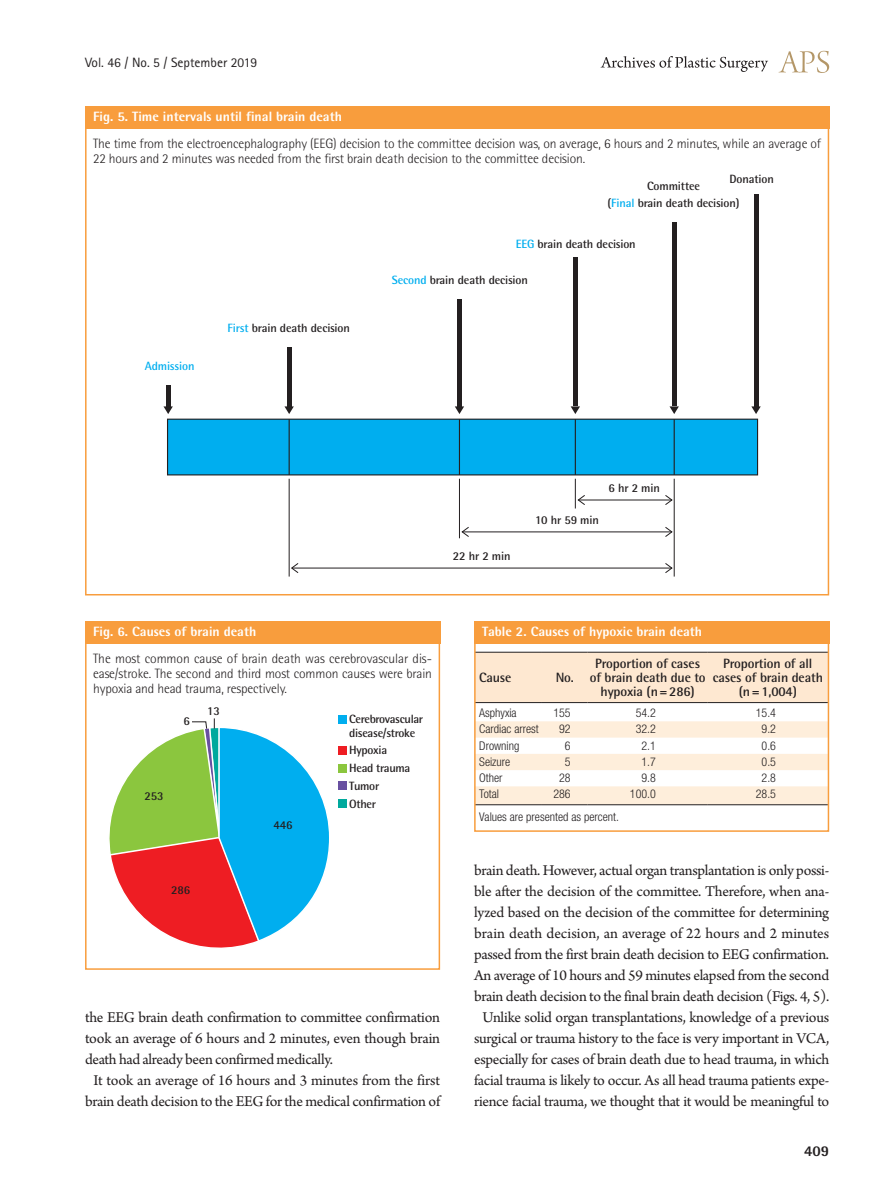
<style>
.page{position:relative;width:893px;height:1191px;background:#fff}
.page>*{position:absolute;margin:0;border:0;box-sizing:border-box;transform-origin:0 0}
.본문{font:15.75px/21px "Arno Pro";letter-spacing:-.02em;color:#231f20;text-align:justify}
.t1{font:800 15px "Rotis Semi Sans Std";color:#231f20}
.그림설명{font:300 13.5px/15px "Rotis Semi Sans Std";letter-spacing:-.01em;color:#231f20}
.표열제목{font:700 13.5px/14.1px "Rotis Semi Sans Std";letter-spacing:-.01em;color:#231f20;text-align:center}
.표그림제목{font:800 13.5px "Rotis Semi Sans Std";color:#fff}
.t2{font:13.5px "Rotis Sans Serif Std";color:#231f20}
.그림지문{font:700 12px "Rotis Semi Sans Std";letter-spacing:-.01em;color:#231f20}
.표본문{font:300 condensed 12px "Helvetica Neue LT Std";color:#231f20}
.그림지문-2{font:700 12px/13.5px "Rotis Semi Sans Std";letter-spacing:-.03em;color:#231f20}
.그림지문-3{font:700 12px "Rotis Semi Sans Std";letter-spacing:-.01em;color:#00aeef}
.s1{color:#00aeef}
</style>
<div class="page">
<svg style="left:779px;top:51px;width:50px;height:22px"></svg>
<svg style="left:601px;top:56px;width:167px;height:16px"></svg>
<svg style="left:477px;top:653px;width:349px;height:151px"></svg>
<hr style="left:475px;top:804px;width:67px;height:1px;background:#231f20">
<hr style="left:542px;top:804px;width:46px;height:1px;background:#231f20">
<hr style="left:588px;top:804px;width:120px;height:1px;background:#231f20">
<hr style="left:708px;top:804px;width:120px;height:1px;background:#231f20">
<hr style="left:475px;top:652px;width:67px;height:1px;background:#231f20">
<hr style="left:542px;top:652px;width:46px;height:1px;background:#231f20">
<hr style="left:588px;top:652px;width:120px;height:1px;background:#231f20">
<hr style="left:708px;top:652px;width:120px;height:1px;background:#231f20">
<hr style="left:475px;top:702px;width:67px;height:1px;background:#231f20">
<hr style="left:542px;top:702px;width:46px;height:1px;background:#231f20">
<hr style="left:588px;top:702px;width:120px;height:1px;background:#231f20">
<hr style="left:708px;top:702px;width:120px;height:1px;background:#231f20">
<div style="left:474px;top:621px;width:355px;height:22px;background:#f89d3d"></div>
<div style="left:474px;top:621px;width:355px;height:211px;border:2px solid #f89d3d"></div>
<div style="left:168px;top:419px;width:589px;height:56px;background:#00aeef"></div>
<div style="left:167px;top:418px;width:591px;height:57px;border:1px solid #231f20"></div>
<div style="left:85px;top:106px;width:744px;height:23px;background:#f89d3d"></div>
<div style="left:85px;top:106px;width:744px;height:489px;border:2px solid #f89d3d"></div>
<hr style="left:166px;top:385px;width:4px;height:21px;background:#231f20">
<hr style="left:287px;top:347px;width:4px;height:59px;background:#231f20">
<div style="left:457px;top:299px;width:5px;height:107px;background:#231f20"></div>
<hr style="left:573px;top:257px;width:4px;height:149px;background:#231f20">
<hr style="left:672px;top:222px;width:4px;height:184px;background:#231f20">
<hr style="left:754px;top:194px;width:4px;height:212px;background:#231f20">
<svg style="left:163px;top:406px;width:10px;height:8px"></svg>
<svg style="left:284px;top:406px;width:10px;height:8px"></svg>
<svg style="left:455px;top:406px;width:9px;height:8px"></svg>
<svg style="left:571px;top:406px;width:9px;height:8px"></svg>
<svg style="left:669px;top:406px;width:10px;height:8px"></svg>
<svg style="left:751px;top:406px;width:10px;height:8px"></svg>
<hr style="left:289px;top:419px;width:1px;height:56px;background:#231f20">
<hr style="left:289px;top:479px;width:1px;height:97px;background:#231f20">
<hr style="left:459px;top:419px;width:1px;height:56px;background:#231f20">
<hr style="left:459px;top:479px;width:1px;height:59px;background:#231f20">
<hr style="left:575px;top:419px;width:1px;height:56px;background:#231f20">
<hr style="left:674px;top:419px;width:1px;height:56px;background:#231f20">
<hr style="left:674px;top:479px;width:1px;height:97px;background:#231f20">
<svg style="left:575px;top:479px;width:10px;height:29px"></svg>
<svg style="left:665px;top:495px;width:8px;height:10px"></svg>
<hr style="left:578px;top:500px;width:94px;height:1px;background:#231f20">
<svg style="left:461px;top:527px;width:8px;height:10px"></svg>
<svg style="left:665px;top:527px;width:8px;height:10px"></svg>
<hr style="left:462px;top:531px;width:210px;height:1px;background:#231f20">
<svg style="left:291px;top:563px;width:8px;height:10px"></svg>
<svg style="left:665px;top:563px;width:8px;height:10px"></svg>
<hr style="left:292px;top:568px;width:380px;height:1px;background:#231f20">
<div style="left:85px;top:621px;width:355px;height:22px;background:#f89d3d"></div>
<div style="left:85px;top:621px;width:355px;height:348px;border:2px solid #f89d3d"></div>
<div style="left:338px;top:715px;width:9px;height:8px;background:#00aeef"></div>
<div style="left:338px;top:746px;width:9px;height:8px;background:#ee1d23"></div>
<div style="left:338px;top:764px;width:9px;height:8px;background:#8bc63e"></div>
<div style="left:338px;top:781px;width:9px;height:9px;background:#6850a1"></div>
<div style="left:338px;top:799px;width:9px;height:9px;background:#00a99d"></div>
<svg style="left:109px;top:718px;width:220px;height:230px"></svg>
<p class="t2" style="left:85px;top:54px;width:174px">Vol. 46 / No. 5 / September 2019</p>
<p class="표그림제목" style="left:93px;top:108px;width:250px">Fig. 5. Time intervals until final brain death</p>
<p class="그림설명" style="left:93px;top:136px;width:729px">The time from the electroencephalography (EEG) decision to the committee decision was, on average, 6 hours and 2 minutes, while an average of<br>22 hours and 2 minutes was needed from the first brain death decision to the committee decision.</p>
<p class="그림지문" style="left:647px;top:179px;width:55px">Committee</p>
<p class="그림지문" style="left:730px;top:171px;width:46px">Donation</p>
<p class="그림지문" style="left:608px;top:196px;width:133px">(<span class="s1">Final</span> brain death decision)</p>
<p class="그림지문" style="left:516px;top:236px;width:121px"><span class="s1">EEG</span> brain death decision</p>
<p class="그림지문-3" style="left:145px;top:358px;width:51px">Admission</p>
<p class="그림지문" style="left:228px;top:321px;width:124px"><span class="s1">First</span> brain death decision</p>
<p class="그림지문" style="left:392px;top:273px;width:138px"><span class="s1">Second</span> brain death decision</p>
<p class="그림지문" style="left:453px;top:548px;width:59px">22 hr 2 min</p>
<p class="그림지문" style="left:535px;top:512px;width:65px">10 hr 59 min</p>
<p class="그림지문" style="left:608px;top:480px;width:53px">6 hr 2 min</p>
<p class="표그림제목" style="left:93px;top:622px;width:165px">Fig. 6. Causes of brain death</p>
<p class="그림설명" style="left:93px;top:650px;width:340px;text-align:justify">The most common cause of brain death was cerebrovascular dis&shy;ease/stroke. The second and third most common causes were brain hypoxia and head trauma, respectively.</p>
<p class="그림지문-2" style="left:349px;top:712px;width:75px">Cerebrovascular disease/stroke</p>
<p class="그림지문" style="left:349px;top:743px;width:39px">Hypoxia</p>
<p class="그림지문" style="left:349px;top:760px;width:63px">Head trauma</p>
<p class="그림지문" style="left:349px;top:778px;width:31px">Tumor</p>
<p class="그림지문" style="left:349px;top:796px;width:28px">Other</p>
<p class="그림지문" style="left:207px;top:704px;width:14px">13</p>
<p class="그림지문" style="left:183px;top:714px;width:8px">6</p>
<p class="그림지문" style="left:144px;top:788px;width:21px">253</p>
<p class="그림지문" style="left:171px;top:882px;width:21px">286</p>
<p class="그림지문" style="left:274px;top:817px;width:21px">446</p>
<p class="본문" style="left:85px;top:1008px;width:357px">the EEG brain death confirmation to committee confirmation took an average of 6 hours and 2 minutes, even though brain death had already been confirmed medically.</p>
<p class="본문" style="left:85px;top:1071px;width:357px;text-align:center">It took an average of 16 hours and 3 minutes from the first brain death decision to the EEG for the medical confirmation of</p>
<p class="표그림제목" style="left:482px;top:622px;width:222px">Table 2. Causes of hypoxic brain death</p>
<p class="표열제목" style="left:479px;top:670px;width:34px">Cause</p>
<p class="표열제목" style="left:556px;top:670px;width:20px">No.</p>
<p class="표열제목" style="left:590px;top:656px;width:117px">Proportion of cases of brain death due to hypoxia (n=286)</p>
<p class="표열제목" style="left:713px;top:656px;width:112px">Proportion of all cases of brain death (n=1,004)</p>
<p class="표본문" style="left:479px;top:706px;width:39px">Asphyxia</p>
<p class="표본문" style="left:553px;top:706px;width:19px">155</p>
<p class="표본문" style="left:636px;top:706px;width:22px">54.2</p>
<p class="표본문" style="left:756px;top:706px;width:22px">15.4</p>
<p class="표본문" style="left:479px;top:722px;width:61px">Cardiac arrest</p>
<p class="표본문" style="left:559px;top:722px;width:13px">92</p>
<p class="표본문" style="left:636px;top:722px;width:22px">32.2</p>
<p class="표본문" style="left:762px;top:722px;width:16px">9.2</p>
<p class="표본문" style="left:479px;top:738px;width:42px">Drowning</p>
<p class="표본문" style="left:565px;top:738px;width:7px">6</p>
<p class="표본문" style="left:641px;top:738px;width:16px">2.1</p>
<p class="표본문" style="left:762px;top:738px;width:16px">0.6</p>
<p class="표본문" style="left:479px;top:755px;width:33px">Seizure</p>
<p class="표본문" style="left:565px;top:755px;width:7px">5</p>
<p class="표본문" style="left:641px;top:755px;width:16px">1.7</p>
<p class="표본문" style="left:762px;top:755px;width:16px">0.5</p>
<p class="표본문" style="left:479px;top:771px;width:25px">Other</p>
<p class="표본문" style="left:559px;top:771px;width:13px">28</p>
<p class="표본문" style="left:641px;top:771px;width:16px">9.8</p>
<p class="표본문" style="left:762px;top:771px;width:16px">2.8</p>
<p class="표본문" style="left:479px;top:787px;width:21px">Total</p>
<p class="표본문" style="left:553px;top:787px;width:19px">286</p>
<p class="표본문" style="left:630px;top:787px;width:27px">100.0</p>
<p class="표본문" style="left:756px;top:787px;width:22px">28.5</p>
<p class="표본문" style="left:479px;top:810px;width:141px">Values are presented as percent.</p>
<p class="본문" style="left:474px;top:861px;width:357px">brain death. However, actual organ transplantation is only possi&shy;ble after the decision of the committee. Therefore, when ana&shy;lyzed based on the decision of the committee for determining brain death decision, an average of 22 hours and 2 minutes passed from the first brain death decision to EEG confirmation.<br>An average of 10 hours and 59 minutes elapsed from the second brain death decision to the final brain death decision (Figs. 4, 5).</p>
<p class="본문" style="left:474px;top:1008px;width:357px;text-align:center">Unlike solid organ transplantations, knowledge of a previous surgical or trauma history to the face is very important in VCA, especially for cases of brain death due to head trauma, in which facial trauma is likely to occur. As all head trauma patients expe&shy;rience facial trauma, we thought that it would be meaningful to</p>
<p class="t1" style="left:804px;top:1141px;width:27px">409</p>
</div>
